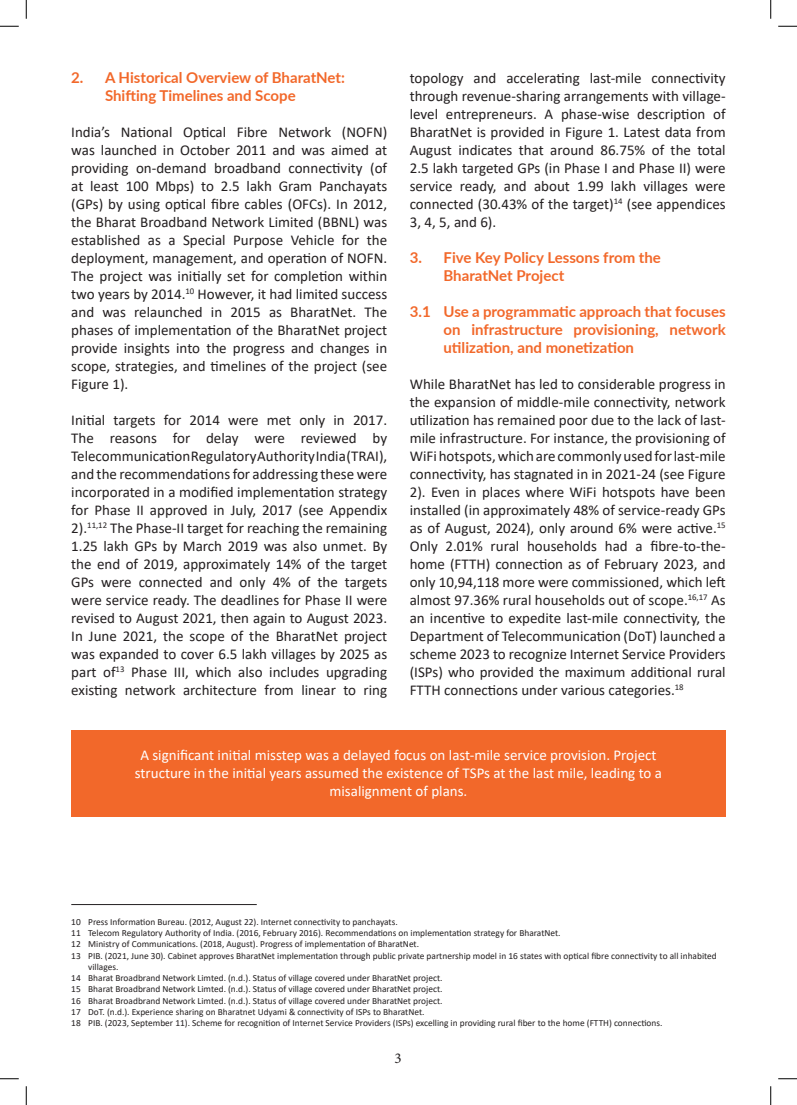
<style>
.page{position:relative;width:797px;height:1105px;background:#fff}
.page>*{position:absolute;margin:0;border:0;box-sizing:border-box;transform-origin:0 0}
.t1{font:15px/18px "Calibri";color:#231f20;text-align:justify}
.t2{font:700 15px/18px "Lato";color:#f2682a}
.t3{font:15px/18px "Calibri";color:#fff;text-align:center}
.t4{font:15px "Minion Pro";color:#231f20}
.t5{font:9.38px/11.2px "Calibri";color:#231f20}
</style>
<div class="page">
<hr style="left:71px;top:904px;width:186px;height:1px;background:#231f20">
<div style="left:71px;top:730px;width:654px;height:87px;background:#f2682a"></div>
<svg style="left:0;top:25px;width:19px;height:2px"></svg>
<svg style="left:778px;top:25px;width:19px;height:2px"></svg>
<svg style="left:0;top:1078px;width:19px;height:1px"></svg>
<svg style="left:778px;top:1078px;width:19px;height:1px"></svg>
<svg style="left:25px;top:0;width:2px;height:19px"></svg>
<svg style="left:25px;top:1086px;width:2px;height:19px"></svg>
<svg style="left:770px;top:0;width:1px;height:19px"></svg>
<svg style="left:770px;top:1086px;width:1px;height:19px"></svg>
<p class="t2" style="left:105px;top:68px;width:241px;text-indent:-34px">2. A Historical Overview of BharatNet:<br>Shifting Timelines and Scope</p>
<p class="t1" style="left:71px;top:123px;width:317px">India’s National Optical Fibre Network (NOFN) was launched in October 2011 and was aimed at providing on-demand broadband connectivity (of at least 100 Mbps) to 2.5 lakh Gram Panchayats (GPs) by using optical fibre cables (OFCs). In 2012, the Bharat Broadband Network Limited (BBNL) was established as a Special Purpose Vehicle for the deployment, management, and operation of NOFN.<br>The project was initially set for completion within two years by 2014.<sup>10</sup> However, it had limited success and was relaunched in 2015 as BharatNet. The phases of implementation of the BharatNet project provide insights into the progress and changes in scope, strategies, and timelines of the project (see Figure 1).</p>
<p class="t1" style="left:71px;top:411px;width:317px">Initial targets for 2014 were met only in 2017.<br>The reasons for delay were reviewed by Telecommunication Regulatory Authority India (TRAI), and the recommendations for addressing these were incorporated in a modified implementation strategy for Phase II approved in July, 2017 (see Appendix 2).<sup>11,12</sup> The Phase-II target for reaching the remaining 1.25 lakh GPs by March 2019 was also unmet. By the end of 2019, approximately 14% of the target GPs were connected and only 4% of the targets were service ready. The deadlines for Phase II were revised to August 2021, then again to August 2023.<br>In June 2021, the scope of the BharatNet project was expanded to cover 6.5 lakh villages by 2025 as part of<sup>13</sup> Phase III, which also includes upgrading existing network architecture from linear to ring</p>
<p class="t1" style="left:410px;top:68px;width:317px">topology and accelerating last-mile connectivity through revenue-sharing arrangements with village&shy;level entrepreneurs. A phase-wise description of BharatNet is provided in Figure 1. Latest data from August indicates that around 86.75% of the total 2.5 lakh targeted GPs (in Phase I and Phase II) were service ready, and about 1.99 lakh villages were connected (30.43% of the target)<sup>14</sup> (see appendices 3, 4, 5, and 6).</p>
<p class="t2" style="left:443px;top:247px;width:219px;text-indent:-34px">3. Five Key Policy Lessons from the<br>BharatNet Project</p>
<p class="t2" style="left:443px;top:301px;width:284px;text-align:justify;text-indent:-34px">3.1 Use a programmatic approach that focuses on infrastructure provisioning, network utilization, and monetization</p>
<p class="t1" style="left:410px;top:374px;width:317px">While BharatNet has led to considerable progress in the expansion of middle-mile connectivity, network utilization has remained poor due to the lack of last&shy;mile infrastructure. For instance, the provisioning of WiFi hotspots, which are commonly used for last-mile connectivity, has stagnated in in 2021-24 (see Figure 2). Even in places where WiFi hotspots have been installed (in approximately 48% of service-ready GPs as of August, 2024), only around 6% were active.<sup>15<br></sup>Only 2.01% rural households had a fibre-to-the&shy;home (FTTH) connection as of February 2023, and only 10,94,118 more were commissioned, which left almost 97.36% rural households out of scope.<sup>16,17</sup> As an incentive to expedite last-mile connectivity, the Department of Telecommunication (DoT) launched a scheme 2023 to recognize Internet Service Providers (ISPs) who provided the maximum additional rural FTTH connections under various categories.<sup>18</sup></p>
<p class="t3" style="left:135px;top:745px;width:528px">A significant initial misstep was a delayed focus on last-mile service provision. Project structure in the initial years assumed the existence of TSPs at the last mile, leading to a misalignment of plans.</p>
<p class="t5" style="left:71px;top:916px;width:328px">10 Press Information Bureau. (2012, August 22). Internet connectivity to panchayats.</p>
<p class="t5" style="left:71px;top:927px;width:491px">11 Telecom Regulatory Authority of India. (2016, February 2016). Recommendations on implementation strategy for BharatNet.</p>
<p class="t5" style="left:71px;top:938px;width:349px">12 Ministry of Communications. (2018, August). Progress of implementation of BharatNet.</p>
<p class="t5" style="left:88px;top:949px;width:630px;text-indent:-17px">13 PIB. (2021, June 30). Cabinet approves BharatNet implementation through public private partnership model in 16 states with optical fibre connectivity to all inhabited villages.</p>
<p class="t5" style="left:71px;top:972px;width:373px">14 Bharat Broadbrand Network Limted. (n.d.). Status of village covered under BharatNet project.</p>
<p class="t5" style="left:71px;top:983px;width:373px">15 Bharat Broadbrand Network Limted. (n.d.). Status of village covered under BharatNet project.</p>
<p class="t5" style="left:71px;top:994px;width:373px">16 Bharat Broadbrand Network Limted. (n.d.). Status of village covered under BharatNet project.</p>
<p class="t5" style="left:71px;top:1006px;width:355px">17 DoT. (n.d.). Experience sharing on Bharatnet Udyami &amp; connectivity of ISPs to BharatNet.</p>
<p class="t5" style="left:71px;top:1017px;width:592px">18 PIB. (2023, September 11). Scheme for recognition of Internet Service Providers (ISPs) excelling in providing rural fiber to the home (FTTH) connections.</p>
<p class="t4" style="left:394px;top:1048px;width:9px">3</p>
</div>
